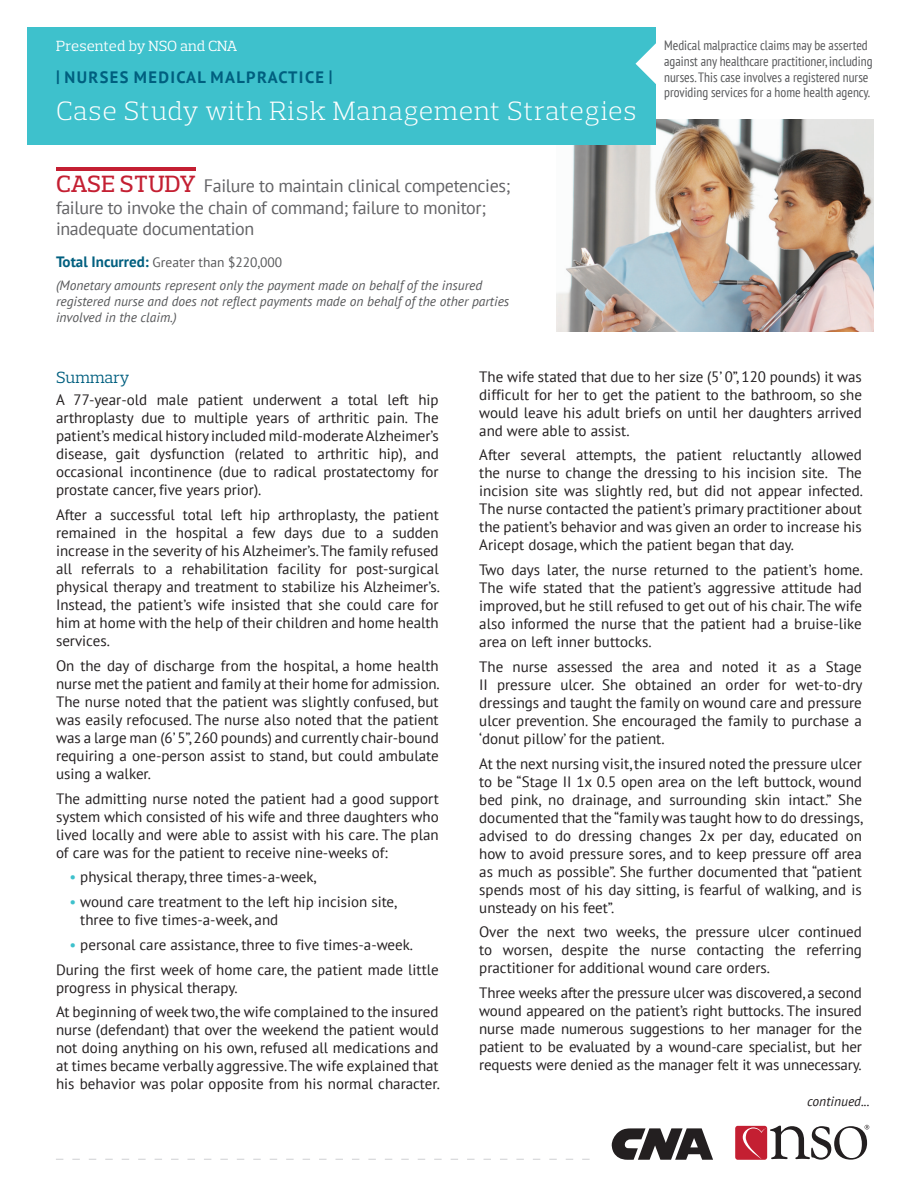
<style>
.page{position:relative;width:918px;height:1188px;background:#fff}
.page>*{position:absolute;margin:0;border:0;box-sizing:border-box;transform-origin:0 0}
.t1{font:300 27px "Prelo Slab";letter-spacing:.03em;color:#fff}
.t2{font:18px/21.6px "PT Sans";letter-spacing:-.02em;color:#636366}
.t3{font:700 16.5px "PT Sans";letter-spacing:.08em;color:#005f7f}
.t4{font:16.5px "Prelo Slab";color:#005f7f}
.t5{font:15px/18px "PT Sans";color:#231f20;text-align:justify}
.t6{font:15px "Prelo Slab";color:#fff}
.t7{font:italic 13.5px/23px "PT Sans";color:#57585a}
.t8{font:condensed 13.5px/15.8px "PT Sans";color:#57585a}
.t9{font:italic 13.5px "PT Sans";color:#231f20}
.s1{font-family:"Prelo Slab";font-weight:500;font-size:24px;color:#c41f32}
.s2{font-weight:700;font-style:normal;font-size:15px;color:#005f7f}
.s3{font-style:normal}
.s4{color:#3ec1cc}
</style>
<div class="page">
<hr style="left:56px;top:168px;width:139px;height:3px;background:#c41f32">
<img style="left:556px;top:120px;width:318px;height:211px">
<div style="left:27px;top:27px;width:629px;height:118px;background:#3ec1cc"></div>
<svg style="left:612px;top:1128px;width:101px;height:32px"></svg>
<div style="left:735px;top:1126px;width:32px;height:34px;background:#c41f32;border-radius:3px"></div>
<svg style="left:743px;top:1125px;width:126px;height:35px"></svg>
<svg style="left:636px;top:43px;width:20px;height:41px"></svg>
<svg style="left:56px;top:1159px;width:534px;height:1px"></svg>
<p class="t6" style="left:56px;top:37px;width:183px">Presented by NSO and CNA</p>
<p class="t3" style="left:56px;top:67px;width:278px">| NURSES MEDICAL MALPRACTICE |</p>
<h1 class="t1" style="left:56px;top:94px;width:582px">Case Study with Risk Management Strategies</h1>
<p class="t2" style="left:56px;top:174px;width:456px"><span class="s1">CASE STUDY</span> Failure to maintain clinical competencies; failure to invoke the chain of command; failure to monitor; inadequate documentation</p>
<p class="t7" style="left:56px;top:250px;width:428px"><span class="s2">Total Incurred:</span> <span class="s3">Greater than $220,000<br></span>(Monetary amounts represent only the payment made on behalf of the insured</p>
<p class="t7" style="left:56px;top:293px;width:455px;line-height:16.2px">registered nurse and does not reflect payments made on behalf of the other parties involved in the claim.)</p>
<p class="t8" style="left:664px;top:37px;width:210px">Medical malpractice claims may be asserted against any healthcare practitioner, including nurses. This case involves a registered nurse providing services for a home health agency.</p>
<p class="t4" style="left:56px;top:367px;width:75px">Summary</p>
<p class="t5" style="left:56px;top:391px;width:384px">A 77-year-old male patient underwent a total left hip arthroplasty due to multiple years of arthritic pain. The patient’s medical history included mild-moderate Alzheimer’s disease, gait dysfunction (related to arthritic hip), and occasional incontinence (due to radical prostatectomy for prostate cancer, five years prior).</p>
<p class="t5" style="left:56px;top:506px;width:385px">After a successful total left hip arthroplasty, the patient remained in the hospital a few days due to a sudden increase in the severity of his Alzheimer’s. The family refused all referrals to a rehabilitation facility for post-surgical physical therapy and treatment to stabilize his Alzheimer’s.<br>Instead, the patient’s wife insisted that she could care for him at home with the help of their children and home health services.</p>
<p class="t5" style="left:56px;top:656px;width:385px">On the day of discharge from the hospital, a home health nurse met the patient and family at their home for admission.<br>The nurse noted that the patient was slightly confused, but was easily refocused. The nurse also noted that the patient was a large man (6’ 5”, 260 pounds) and currently chair-bound requiring a one-person assist to stand, but could ambulate using a walker.</p>
<p class="t5" style="left:56px;top:789px;width:384px">The admitting nurse noted the patient had a good support system which consisted of his wife and three daughters who lived locally and were able to assist with his care. The plan of care was for the patient to receive nine-weeks of:</p>
<p class="t5" style="left:70px;top:868px;width:249px"><span class="s4">•</span> physical therapy, three times-a-week,</p>
<p class="t5" style="left:80px;top:893px;width:318px;text-indent:-11px"><span class="s4">•</span> wound care treatment to the left hip incision site, three to five times-a-week, and</p>
<p class="t5" style="left:56px;top:932px;width:384px;line-height:24.8px;text-indent:14px"><span class="s4">•</span> personal care assistance, three to five times-a-week.<br>During the first week of home care, the patient made little</p>
<p class="t5" style="left:56px;top:975px;width:384px;line-height:24.8px">progress in physical therapy.<br>At beginning of week two, the wife complained to the insured</p>
<p class="t5" style="left:56px;top:1021px;width:385px">nurse (defendant) that over the weekend the patient would not doing anything on his own, refused all medications and at times became verbally aggressive. The wife explained that his behavior was polar opposite from his normal character.</p>
<p class="t5" style="left:479px;top:367px;width:384px">The wife stated that due to her size (5’ 0”, 120 pounds) it was difficult for her to get the patient to the bathroom, so she would leave his adult briefs on until her daughters arrived and were able to assist.</p>
<p class="t5" style="left:479px;top:446px;width:385px">After several attempts, the patient reluctantly allowed the nurse to change the dressing to his incision site. The incision site was slightly red, but did not appear infected.<br>The nurse contacted the patient’s primary practitioner about the patient’s behavior and was given an order to increase his Aricept dosage, which the patient began that day.</p>
<p class="t5" style="left:479px;top:561px;width:385px">Two days later, the nurse returned to the patient’s home.<br>The wife stated that the patient’s aggressive attitude had improved, but he still refused to get out of his chair. The wife also informed the nurse that the patient had a bruise-like area on left inner buttocks.</p>
<p class="t5" style="left:479px;top:657px;width:385px">The nurse assessed the area and noted it as a Stage II pressure ulcer. She obtained an order for wet-to-dry dressings and taught the family on wound care and pressure ulcer prevention. She encouraged the family to purchase a ‘donut pillow’ for the patient.</p>
<p class="t5" style="left:479px;top:754px;width:385px">At the next nursing visit, the insured noted the pressure ulcer to be “Stage II 1x 0.5 open area on the left buttock, wound bed pink, no drainage, and surrounding skin intact.” She documented that the “family was taught how to do dressings, advised to do dressing changes 2x per day, educated on how to avoid pressure sores, and to keep pressure off area as much as possible”. She further documented that “patient spends most of his day sitting, is fearful of walking, and is unsteady on his feet”.</p>
<p class="t5" style="left:479px;top:923px;width:384px">Over the next two weeks, the pressure ulcer continued to worsen, despite the nurse contacting the referring practitioner for additional wound care orders.</p>
<p class="t5" style="left:479px;top:984px;width:384px">Three weeks after the pressure ulcer was discovered, a second wound appeared on the patient’s right buttocks. The insured nurse made numerous suggestions to her manager for the patient to be evaluated by a wound-care specialist, but her requests were denied as the manager felt it was unnecessary.</p>
<p class="t9" style="left:807px;top:1093px;width:64px">continued...</p>
</div>
